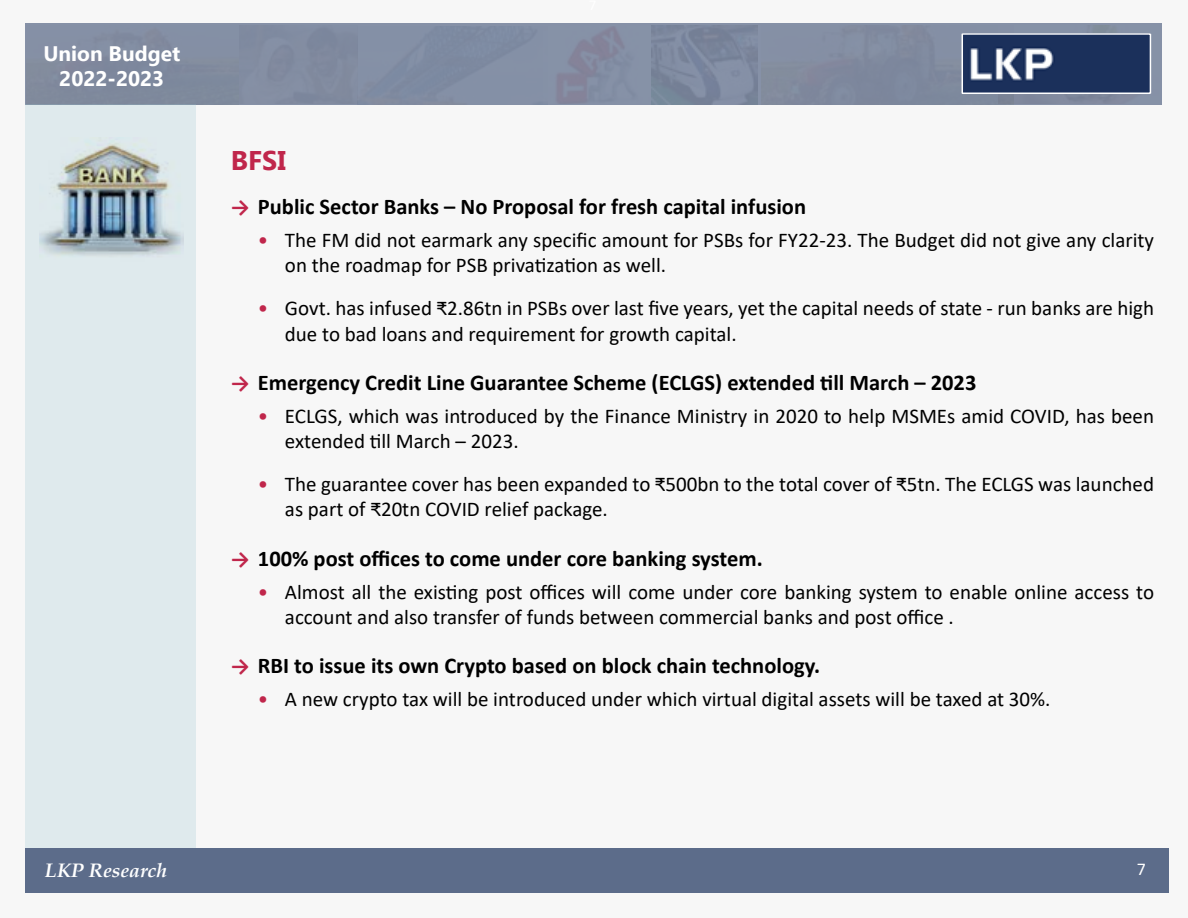
<style>
.page{position:relative;width:1188px;height:918px;background:#f7f7f7}
.page>*{position:absolute;margin:0;border:0;box-sizing:border-box;transform-origin:0 0}
.t1{font:700 27px "Ebrima";color:#c0264b}
.t2{font:700 22.5px "Calibri";color:#000}
.t3{font:21px/25.2px "Calibri";color:#000}
.t4{font:700 21px/25.2px "Ebrima";color:#fff;text-align:center}
.t5{font:italic 700 19.5px "Book Antiqua";color:#fff}
.t6{font:18px "Calibri";color:#fff}
.s1{font-size:21px;color:#c0264b}
.s2{color:#c0264b}
</style>
<div class="page">
<div style="left:25px;top:848px;width:1143px;height:44px;background:#5c6c8a"></div>
<div style="left:26px;top:23px;width:1136px;height:81px;background:#828ca1"></div>
<img style="left:965px;top:36px;width:183px;height:55px">
<div style="left:962px;top:33px;width:189px;height:61px;border:2px solid #fff"></div>
<div style="left:26px;top:104px;width:170px;height:744px;background:#dfeaed"></div>
<img style="left:39px;top:143px;width:144px;height:113px">
<p class="t4" style="left:43px;top:40px;width:138px">Union Budget<br>2022-2023</p>
<p class="t1" style="left:231px;top:139px;width:57px">BFSI</p>
<p class="t2" style="left:231px;top:191px;width:577px"><span class="s1">→</span> Public Sector Banks – No Proposal for fresh capital infusion</p>
<p class="t3" style="left:285px;top:227px;width:871px;text-indent:-27px"><span class="s2">•</span> The FM did not earmark any specific amount for PSBs for FY22-23. The Budget did not give any clarity on the roadmap for PSB privatization as well.</p>
<p class="t3" style="left:285px;top:295px;width:871px;text-indent:-27px"><span class="s2">•</span> Govt. has infused ₹2.86tn in PSBs over last five years, yet the capital needs of state - run banks are high due to bad loans and requirement for growth capital.</p>
<p class="t2" style="left:231px;top:367px;width:747px"><span class="s1">→</span> Emergency Credit Line Guarantee Scheme (ECLGS) extended till March – 2023</p>
<p class="t3" style="left:285px;top:403px;width:871px;text-indent:-27px"><span class="s2">•</span> ECLGS, which was introduced by the Finance Ministry in 2020 to help MSMEs amid COVID, has been extended till March – 2023.</p>
<p class="t3" style="left:285px;top:471px;width:871px;text-indent:-27px"><span class="s2">•</span> The guarantee cover has been expanded to ₹500bn to the total cover of ₹5tn. The ECLGS was launched as part of ₹20tn COVID relief package.</p>
<p class="t2" style="left:231px;top:543px;width:533px"><span class="s1">→</span> 100% post offices to come under core banking system.</p>
<p class="t3" style="left:285px;top:579px;width:871px;text-indent:-27px"><span class="s2">•</span> Almost all the existing post offices will come under core banking system to enable online access to account and also transfer of funds between commercial banks and post office .</p>
<p class="t2" style="left:231px;top:650px;width:591px"><span class="s1">→</span> RBI to issue its own Crypto based on block chain technology.</p>
<p class="t3" style="left:258px;top:686px;width:794px"><span class="s2">•</span> A new crypto tax will be introduced under which virtual digital assets will be taxed at 30%.</p>
<p class="t5" style="left:45px;top:857px;width:123px">LKP Research</p>
<p class="t6" style="left:1137px;top:856px;width:11px">7</p>
</div>
